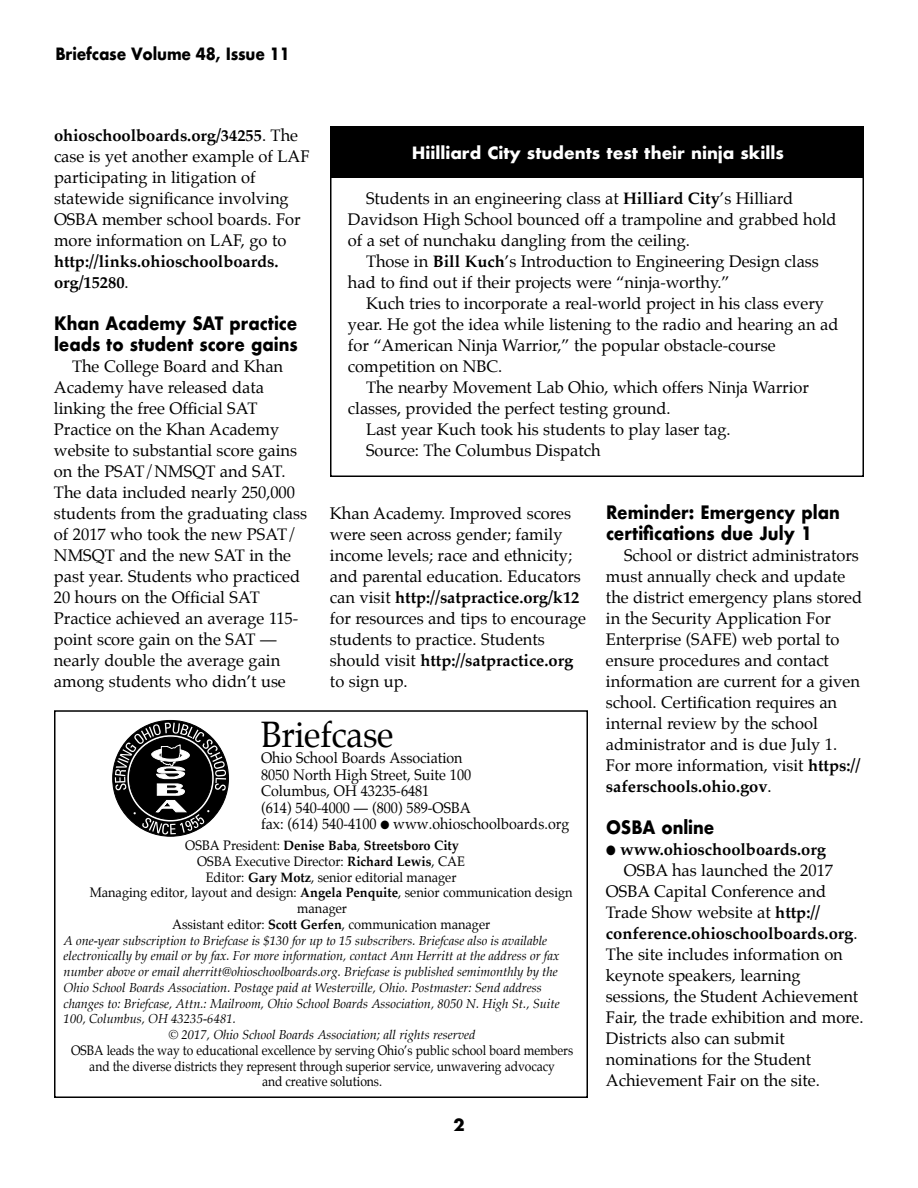
<style>
.page{position:relative;width:918px;height:1188px;background:#fff}
.page>*{position:absolute;margin:0;border:0;box-sizing:border-box;transform-origin:0 0}
.t1{font:36px "Palatino";letter-spacing:-.01em;color:#000;scale:.95 1}
.t2{font:700 18px/21px "Futura";color:#000;scale:.9 1}
.t3{font:16.5px/21px "Palatino";color:#000}
.t4{font:700 16.5px/21px "Palatino";color:#000}
.t5{font:700 16.5px "Futura";color:#fff}
.t6{font:700 16.5px "Futura";letter-spacing:-.01em;color:#000;scale:.9 1}
.t7{font:700 16.5px "Futura";letter-spacing:-.01em;color:#000}
.t8{font:15px/16.5px "Palatino";color:#000;scale:.95 1}
.t9{font:13.5px "Palatino";letter-spacing:-.005em;color:#000;scale:.95 1}
.t10{font:13.5px/15.8px "Palatino";letter-spacing:-.005em;color:#000;text-align:center;scale:.9 1}
.t11{font:700 13.5px "Palatino";color:#000;scale:.95 1}
.t12{font:italic 12.75px "Palatino";color:#000}
.s1{font-weight:700}
.s2{font-weight:400}
</style>
<div class="page">
<div style="left:54px;top:710px;width:534px;height:388px;border:2px solid #000"></div>
<div style="left:330px;top:171px;width:534px;height:306px;border:2px solid #000"></div>
<div style="left:330px;top:126px;width:534px;height:52px;background:#000"></div>
<svg style="left:115px;top:723px;width:111px;height:112px"></svg>
<p class="t6" style="left:56px;top:42px;width:262px">Briefcase Volume 48, Issue 11</p>
<p class="t3" style="left:54px;top:125px;width:257px"><span class="s1">ohioschoolboards.org/34255</span>. The case is yet another example of LAF participating in litigation of statewide significance involving<br>OSBA member school boards. For more information on LAF, go to</p>
<p class="t4" style="left:54px;top:251px;width:226px">http://links.ohioschoolboards. org/15280<span class="s2">.</span></p>
<p class="t2" style="left:54px;top:313px;width:272px">Khan Academy SAT practice leads to student score gains</p>
<p class="t3" style="left:54px;top:356px;width:255px;text-indent:18px">The College Board and Khan<br>Academy have released data linking the free Official SAT<br>Practice on the Khan Academy website to substantial score gains on the PSAT/NMSQT and SAT.<br>The data included nearly 250,000 students from the graduating class of 2017 who took the new PSAT/<br>NMSQT and the new SAT in the past year. Students who practiced<br>20 hours on the Official SAT<br>Practice achieved an average 115- point score gain on the SAT — nearly double the average gain among students who didn’t use</p>
<p class="t5" style="left:412px;top:141px;width:374px">Hiilliard City students test their ninja skills</p>
<p class="t3" style="left:348px;top:188px;width:490px;text-indent:18px">Students in an engineering class at <span class="s1">Hilliard City</span>’s Hilliard<br>Davidson High School bounced off a trampoline and grabbed hold of a set of nunchaku dangling from the ceiling.</p>
<p class="t3" style="left:348px;top:251px;width:472px;text-indent:18px">Those in <span class="s1">Bill Kuch</span>’s Introduction to Engineering Design class had to find out if their projects were “ninja-worthy.”</p>
<p class="t3" style="left:366px;top:293px;width:460px">Kuch tries to incorporate a real-world project in his class every</p>
<p class="t3" style="left:348px;top:314px;width:492px">year. He got the idea while listening to the radio and hearing an ad</p>
<p class="t3" style="left:348px;top:335px;width:429px">for “American Ninja Warrior,” the popular obstacle-course</p>
<p class="t3" style="left:348px;top:356px;width:156px">competition on NBC.</p>
<p class="t3" style="left:366px;top:377px;width:444px">The nearby Movement Lab Ohio, which offers Ninja Warrior</p>
<p class="t3" style="left:348px;top:398px;width:324px">classes, provided the perfect testing ground.</p>
<p class="t3" style="left:366px;top:419px;width:366px">Last year Kuch took his students to play laser tag.</p>
<p class="t3" style="left:366px;top:440px;width:236px">Source: The Columbus Dispatch</p>
<p class="t3" style="left:330px;top:503px;width:258px">Khan Academy. Improved scores were seen across gender; family income levels; race and ethnicity; and parental education. Educators can visit <span class="s1">http://satpractice.org/k12 </span>for resources and tips to encourage students to practice. Students should visit <span class="s1">http://satpractice.org </span>to sign up.</p>
<p class="t2" style="left:606px;top:502px;width:261px">Reminder: Emergency plan certifications due July 1</p>
<p class="t3" style="left:606px;top:545px;width:258px;text-indent:18px">School or district administrators must annually check and update the district emergency plans stored in the Security Application For<br>Enterprise (SAFE) web portal to ensure procedures and contact information are current for a given school. Certification requires an internal review by the school administrator and is due July 1.<br>For more information, visit <span class="s1">https:// saferschools.ohio.gov</span>.</p>
<p class="t2" style="left:606px;top:817px;width:122px">OSBA online</p>
<p class="t4" style="left:606px;top:838px;width:221px">● www.ohioschoolboards.org</p>
<p class="t3" style="left:624px;top:860px;width:211px">OSBA has launched the 2017</p>
<p class="t3" style="left:606px;top:881px;width:222px">OSBA Capital Conference and</p>
<p class="t3" style="left:606px;top:902px;width:216px">Trade Show website at <span class="s1">http://</span></p>
<p class="t4" style="left:606px;top:922px;width:253px">conference.ohioschoolboards.org<span class="s2">.</span></p>
<p class="t3" style="left:606px;top:944px;width:238px">The site includes information on</p>
<p class="t3" style="left:606px;top:965px;width:196px">keynote speakers, learning</p>
<p class="t3" style="left:606px;top:986px;width:254px">sessions, the Student Achievement</p>
<p class="t3" style="left:606px;top:1007px;width:259px">Fair, the trade exhibition and more.</p>
<p class="t3" style="left:606px;top:1028px;width:180px">Districts also can submit</p>
<p class="t3" style="left:606px;top:1049px;width:207px">nominations for the Student</p>
<p class="t3" style="left:606px;top:1070px;width:215px">Achievement Fair on the site.</p>
<h1 class="t1" style="left:261px;top:704px;width:141px">Briefcase</h1>
<p class="t8" style="left:261px;top:750px;width:326px">Ohio School Boards Association<br>8050 North High Street, Suite 100<br>Columbus, OH 43235-6481<br>(614) 540-4000 — (800) 589-OSBA<br>fax: (614) 540-4100 ● www.ohioschoolboards.org</p>
<p class="t11" style="left:185px;top:834px;width:290px"><span class="s2">OSBA President:</span> Denise Baba<span class="s2">,</span> Streetsboro City</p>
<p class="t9" style="left:197px;top:850px;width:283px">OSBA Executive Director: <span class="s1">Richard Lewis</span>, CAE</p>
<p class="t9" style="left:206px;top:866px;width:265px">Editor: <span class="s1">Gary Motz</span>, senior editorial manager</p>
<p class="t9" style="left:90px;top:881px;width:510px">Managing editor, layout and design: <span class="s1">Angela Penquite</span>, senior communication design</p>
<p class="t9" style="left:297px;top:897px;width:54px">manager</p>
<p class="t9" style="left:172px;top:913px;width:336px">Assistant editor: <span class="s1">Scott Gerfen</span>, communication manager</p>
<p class="t12" style="left:64px;top:930px;width:485px">A one-year subscription to Briefcase is $130 for up to 15 subscribers. Briefcase also is available</p>
<p class="t12" style="left:64px;top:946px;width:497px">electronically by email or by fax. For more information, contact Ann Herritt at the address or fax</p>
<p class="t12" style="left:64px;top:962px;width:496px">number above or email aherritt@ohioschoolboards.org. Briefcase is published semimonthly by the</p>
<p class="t12" style="left:64px;top:977px;width:480px">Ohio School Boards Association. Postage paid at Westerville, Ohio. Postmaster: Send address</p>
<p class="t12" style="left:64px;top:993px;width:498px">changes to: Briefcase, Attn.: Mailroom, Ohio School Boards Association, 8050 N. High St., Suite</p>
<p class="t12" style="left:64px;top:1009px;width:174px">100, Columbus, OH 43235-6481.</p>
<p class="t12" style="left:169px;top:1025px;width:308px">© 2017, Ohio School Boards Association; all rights reserved</p>
<p class="t10" style="left:71px;top:1042px;width:559px">OSBA leads the way to educational excellence by serving Ohio’s public school board members and the diverse districts they represent through superior service, unwavering advocacy<br>and creative solutions.</p>
<p class="t7" style="left:453px;top:1113px;width:13px">2</p>
</div>
